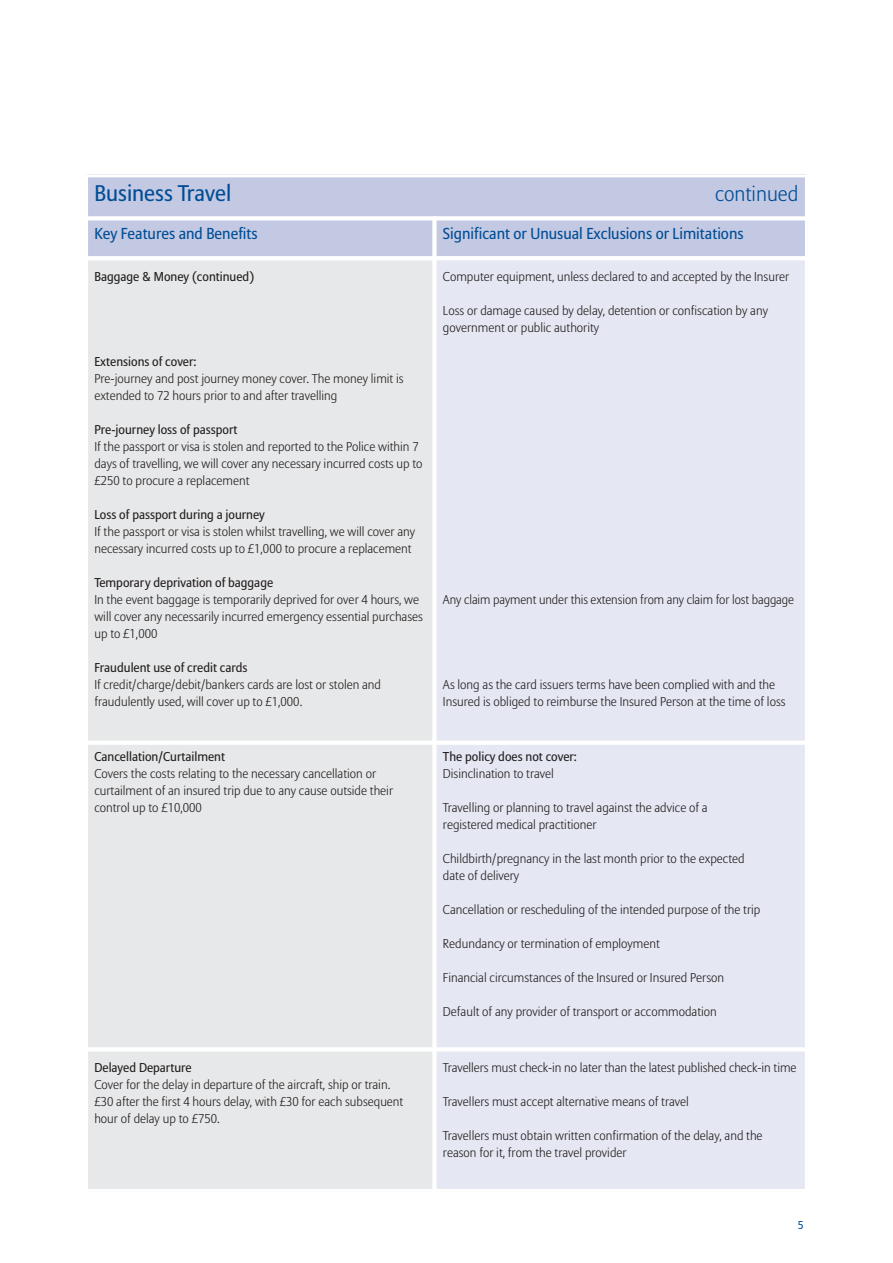
<style>
.page{position:relative;width:893px;height:1263px;background:#fff}
.page>*{position:absolute;margin:0;border:0;box-sizing:border-box;transform-origin:0 0}
.t1{font:22.5px "Allianz Sans";color:#014d95}
.t2{font:300 21px "Allianz Sans";color:#014d95}
.t3{font:15.75px "Allianz Sans";color:#014d95}
.t4{font:300 12.75px/17px "Allianz Sans";color:#231f20}
.t5{font:12.75px "Allianz Sans";color:#231f20}
.t6{font:11.25px "Allianz Sans";color:#014d95}
</style>
<div class="page">
<div style="left:85px;top:174px;width:721px;height:44px;background:#c3c9e2"></div>
<div style="left:85px;top:218px;width:349px;height:40px;background:#c3c9e2"></div>
<div style="left:434px;top:218px;width:374px;height:40px;background:#c3c9e2"></div>
<div style="left:85px;top:258px;width:349px;height:485px;background:#e7e8e9"></div>
<div style="left:434px;top:258px;width:374px;height:485px;background:#e5e7f2"></div>
<div style="left:85px;top:743px;width:349px;height:306px;background:#e7e8e9"></div>
<div style="left:434px;top:743px;width:374px;height:306px;background:#e5e7f2"></div>
<div style="left:85px;top:1049px;width:349px;height:143px;background:#e7e8e9"></div>
<div style="left:434px;top:1049px;width:374px;height:143px;background:#e5e7f2"></div>
<hr style="left:85px;top:174px;width:3px;height:1018px;background:#fff">
<div style="left:432px;top:216px;width:5px;height:976px;background:#fff"></div>
<hr style="left:805px;top:174px;width:3px;height:1018px;background:#fff">
<hr style="left:85px;top:174px;width:723px;height:3px;background:#fff">
<svg style="left:88px;top:216px;width:717px;height:4px;background:#fbfbfd"></svg>
<hr style="left:85px;top:256px;width:723px;height:4px;background:#fff">
<hr style="left:85px;top:741px;width:723px;height:4px;background:#fff">
<hr style="left:85px;top:1047px;width:723px;height:4px;background:#fff">
<hr style="left:85px;top:1189px;width:723px;height:3px;background:#fff">
<h1 class="t1" style="left:94px;top:184px;width:138px">Business Travel</h1>
<h2 class="t2" style="left:715px;top:185px;width:85px">continued</h2>
<p class="t3" style="left:94px;top:227px;width:165px">Key Features and Benefits</p>
<p class="t3" style="left:443px;top:227px;width:302px">Significant or Unusual Exclusions or Limitations</p>
<p class="t5" style="left:94px;top:271px;width:161px">Baggage &amp; Money (continued)</p>
<p class="t4" style="left:443px;top:269px;width:348px">Computer equipment, unless declared to and accepted by the Insurer</p>
<p class="t4" style="left:443px;top:303px;width:327px">Loss or damage caused by delay, detention or confiscation by any government or public authority</p>
<p class="t5" style="left:94px;top:356px;width:104px">Extensions of cover:</p>
<p class="t4" style="left:94px;top:371px;width:311px">Pre-journey and post journey money cover. The money limit is extended to 72 hours prior to and after travelling</p>
<p class="t5" style="left:94px;top:424px;width:145px">Pre-journey loss of passport</p>
<p class="t4" style="left:94px;top:439px;width:330px">If the passport or visa is stolen and reported to the Police within 7 days of travelling, we will cover any necessary incurred costs up to £250 to procure a replacement</p>
<p class="t5" style="left:94px;top:509px;width:172px">Loss of passport during a journey</p>
<p class="t4" style="left:94px;top:524px;width:322px">If the passport or visa is stolen whilst travelling, we will cover any necessary incurred costs up to £1,000 to procure a replacement</p>
<p class="t5" style="left:94px;top:577px;width:180px">Temporary deprivation of baggage</p>
<p class="t4" style="left:94px;top:592px;width:330px">In the event baggage is temporarily deprived for over 4 hours, we will cover any necessarily incurred emergency essential purchases up to £1,000</p>
<p class="t5" style="left:94px;top:662px;width:155px">Fraudulent use of credit cards</p>
<p class="t4" style="left:94px;top:677px;width:288px">If credit/charge/debit/bankers cards are lost or stolen and fraudulently used, will cover up to £1,000.</p>
<p class="t5" style="left:94px;top:751px;width:132px">Cancellation/Curtailment</p>
<p class="t4" style="left:94px;top:766px;width:300px">Covers the costs relating to the necessary cancellation or curtailment of an insured trip due to any cause outside their control up to £10,000</p>
<p class="t5" style="left:94px;top:1062px;width:99px">Delayed Departure</p>
<p class="t4" style="left:94px;top:1077px;width:310px">Cover for the delay in departure of the aircraft, ship or train. £30 after the first 4 hours delay, with £30 for each subsequent hour of delay up to £750.</p>
<p class="t4" style="left:443px;top:592px;width:353px">Any claim payment under this extension from any claim for lost baggage</p>
<p class="t4" style="left:443px;top:677px;width:344px">As long as the card issuers terms have been complied with and the<br>Insured is obliged to reimburse the Insured Person at the time of loss</p>
<p class="t5" style="left:443px;top:751px;width:136px">The policy does not cover:</p>
<p class="t4" style="left:443px;top:766px;width:113px">Disinclination to travel</p>
<p class="t4" style="left:443px;top:800px;width:266px">Travelling or planning to travel against the advice of a registered medical practitioner</p>
<p class="t4" style="left:443px;top:851px;width:303px">Childbirth/pregnancy in the last month prior to the expected date of delivery</p>
<p class="t4" style="left:443px;top:902px;width:319px">Cancellation or rescheduling of the intended purpose of the trip</p>
<p class="t4" style="left:443px;top:936px;width:218px">Redundancy or termination of employment</p>
<p class="t4" style="left:443px;top:970px;width:283px">Financial circumstances of the Insured or Insured Person</p>
<p class="t4" style="left:443px;top:1004px;width:275px">Default of any provider of transport or accommodation</p>
<p class="t4" style="left:443px;top:1060px;width:355px">Travellers must check-in no later than the latest published check-in time</p>
<p class="t4" style="left:443px;top:1094px;width:247px">Travellers must accept alternative means of travel</p>
<p class="t4" style="left:443px;top:1128px;width:321px">Travellers must obtain written confirmation of the delay, and the reason for it, from the travel provider</p>
<p class="t6" style="left:798px;top:1220px;width:7px">5</p>
</div>
